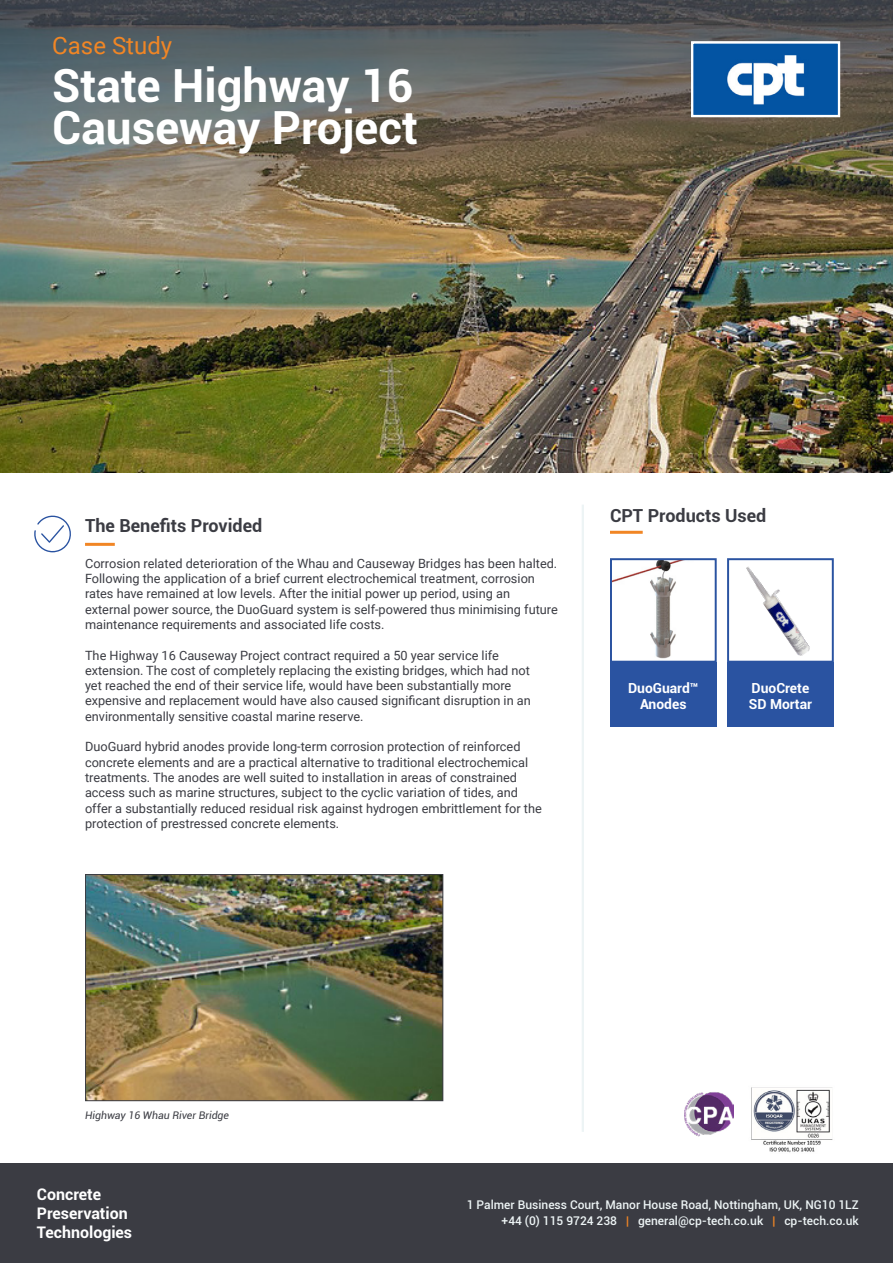
<style>
.page{position:relative;width:893px;height:1263px;background:#fff}
.page>*{position:absolute;margin:0;border:0;box-sizing:border-box;transform-origin:0 0}
.t1{font:700 45.75px/42px "Roboto";color:#fff}
.t2{font:24px "Roboto";color:#f18625}
.t3{font:700 18px "Roboto";color:#3b3c43}
.t4{font:700 15.9px/19.2px "Roboto";color:#fff}
.t5{font:700 13.8px/16.6px "Roboto";color:#fff;text-align:center}
.t6{font:12.75px/15.3px "Roboto";color:#3b3c43}
.t7{font:500 12px/16.5px "Roboto";color:#edf4f5;text-align:right}
.t8{font:italic 10.5px "Roboto";color:#3b3c43}
.s1{color:#f18625}
</style>
<div class="page">
<div style="left:0;top:1163px;width:893px;height:100px;background:#3b3c43"></div>
<img style="left:0;top:236px;width:893px;height:236px">
<img style="left:0;top:0;width:893px;height:236px">
<img style="left:694px;top:44px;width:143px;height:70px">
<div style="left:691px;top:41px;width:149px;height:76px;border:2px solid #fff"></div>
<hr style="left:610px;top:531px;width:33px;height:3px;background:#f18625">
<hr style="left:85px;top:543px;width:30px;height:3px;background:#f18625">
<svg style="left:34px;top:515px;width:37px;height:37px"></svg>
<img style="left:685px;top:1092px;width:48px;height:45px">
<img style="left:751px;top:1087px;width:82px;height:66px">
<img style="left:87px;top:876px;width:354px;height:223px">
<div style="left:85px;top:874px;width:358px;height:227px;border:1px solid #3b3c43"></div>
<hr style="left:582px;top:505px;width:2px;height:627px;background:#edf4f5">
<img style="left:613px;top:561px;width:68px;height:98px">
<div style="left:610px;top:558px;width:107px;height:105px;border:2px solid #2a53a1"></div>
<div style="left:610px;top:663px;width:107px;height:64px;background:#2a53a1"></div>
<div style="left:727px;top:663px;width:107px;height:64px;background:#2a53a1"></div>
<img style="left:746px;top:566px;width:64px;height:90px">
<div style="left:727px;top:558px;width:107px;height:105px;border:2px solid #2a53a1"></div>
<h2 class="t2" style="left:52px;top:29px;width:121px">Case Study</h2>
<h1 class="t1" style="left:52px;top:63px;width:367px">State Highway 16<br>Causeway Project</h1>
<h3 class="t3" style="left:85px;top:513px;width:179px">The Benefits Provided</h3>
<p class="t6" style="left:85px;top:555px;width:474px">Corrosion related deterioration of the Whau and Causeway Bridges has been halted.<br>Following the application of a brief current electrochemical treatment, corrosion rates have remained at low levels. After the initial power up period, using an external power source, the DuoGuard system is self-powered thus minimising future maintenance requirements and associated life costs.</p>
<p class="t6" style="left:85px;top:647px;width:447px">The Highway 16 Causeway Project contract required a 50 year service life extension. The cost of completely replacing the existing bridges, which had not yet reached the end of their service life, would have been substantially more expensive and replacement would have also caused significant disruption in an environmentally sensitive coastal marine reserve.</p>
<p class="t6" style="left:85px;top:739px;width:458px">DuoGuard hybrid anodes provide long-term corrosion protection of reinforced concrete elements and are a practical alternative to traditional electrochemical treatments. The anodes are well suited to installation in areas of constrained access such as marine structures, subject to the cyclic variation of tides, and offer a substantially reduced residual risk against hydrogen embrittlement for the protection of prestressed concrete elements.</p>
<h3 class="t3" style="left:610px;top:503px;width:158px">CPT Products Used</h3>
<p class="t5" style="left:628px;top:679px;width:72px">DuoGuard™<br>Anodes</p>
<p class="t5" style="left:749px;top:679px;width:65px;text-align:left">DuoCrete<br>SD Mortar</p>
<p class="t8" style="left:85px;top:1108px;width:146px">Highway 16 Whau River Bridge</p>
<p class="t4" style="left:37px;top:1184px;width:97px">Concrete<br>Preservation<br>Technologies</p>
<p class="t7" style="left:467px;top:1196px;width:394px">1 Palmer Business Court, Manor House Road, Nottingham, UK, NG10 1LZ +44 (0) 115 9724 238 <span class="s1">|</span> general@cp-tech.co.uk <span class="s1">|</span> cp-tech.co.uk</p>
</div>
